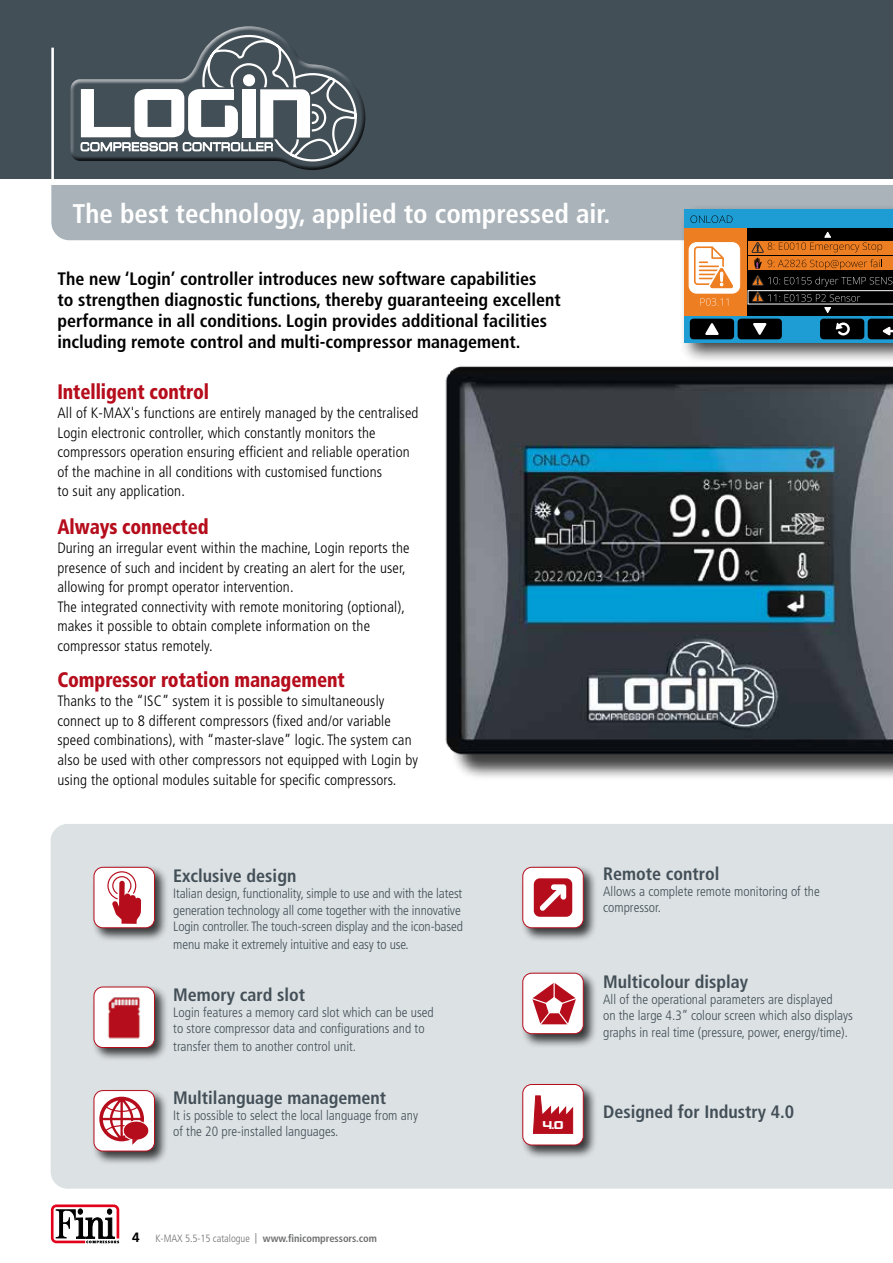
<style>
.page{position:relative;width:893px;height:1263px;background:#fff}
.page>*{position:absolute;margin:0;border:0;box-sizing:border-box;transform-origin:0 0}
.t1{font:700 condensed 27px "Frutiger LT Std";color:#fff}
.t2{font:900 condensed 21px "Frutiger LT Std";letter-spacing:-.005em;color:#b60d1c;scale:.9 1}
.t3{font:700 condensed 18px/21px "Frutiger LT Std";color:#000}
.t4{font:700 condensed 18px "Frutiger LT Std";color:#434f57}
.t5{font:300 condensed 15px/19.5px "Frutiger LT Std";letter-spacing:.01em;color:#000}
.t6{font:300 condensed 13.5px/16.2px "Frutiger LT Std";color:#434f57}
.t7{font:12.15px "Charlie Brown M54";color:#fff}
.t8{font:700 condensed 10.5px "Frutiger LT Std";letter-spacing:-.005em;color:#707172}
.s1{font-stretch:normal;font-size:13.5px;color:#000}
.s2{font-weight:400;font-stretch:normal;color:#fff}
.s3{font-weight:300}
.s4{font-weight:300;font-stretch:normal}
</style>
<div class="page">
<svg style="left:50px;top:1204px;width:70px;height:40px"></svg>
<div style="left:51px;top:824px;width:841px;height:365px;background:#dce1e4"></div>
<div style="left:0;top:0;width:893px;height:179px;background:#434f57"></div>
<hr style="left:51px;top:48px;width:3px;height:131px;background:#fff">
<div style="left:51px;top:185px;width:842px;height:55px;background:#a9b3b9"></div>
<div style="left:91px;top:1088px;width:78px;height:78px;background:#000;opacity:.75"></div>
<div style="left:94px;top:1090px;width:60px;height:61px;background:#fff;border-radius:9px"></div>
<div style="left:94px;top:1090px;width:61px;height:61px;border:1px solid #b60d1c;border-radius:9px"></div>
<svg style="left:123px;top:1121px;width:26px;height:19px"></svg>
<div style="left:123px;top:1121px;width:26px;height:19px;border:1px solid #fff;border-radius:50%"></div>
<svg style="left:99px;top:1097px;width:45px;height:48px"></svg>
<div style="left:520px;top:865px;width:78px;height:77px;background:#000;opacity:.75"></div>
<div style="left:523px;top:867px;width:60px;height:61px;background:#fff;border-radius:9px"></div>
<div style="left:522px;top:867px;width:62px;height:61px;border:1px solid #b60d1c;border-radius:9px"></div>
<div style="left:535px;top:879px;width:36px;height:37px;background:#b60d1c;border-radius:5px"></div>
<div style="left:534px;top:878px;width:38px;height:39px;border:2px solid #b60d1c;border-radius:5px"></div>
<svg style="left:539px;top:884px;width:28px;height:27px"></svg>
<div style="left:520px;top:970px;width:78px;height:78px;background:#000;opacity:.75"></div>
<div style="left:523px;top:973px;width:60px;height:61px;background:#fff;border-radius:9px"></div>
<div style="left:522px;top:973px;width:62px;height:61px;border:1px solid #b60d1c;border-radius:9px"></div>
<svg style="left:532px;top:982px;width:44px;height:43px"></svg>
<div style="left:520px;top:1082px;width:78px;height:77px;background:#000;opacity:.75"></div>
<div style="left:523px;top:1084px;width:60px;height:61px;background:#fff;border-radius:9px"></div>
<div style="left:522px;top:1084px;width:62px;height:61px;border:1px solid #b60d1c;border-radius:9px"></div>
<svg style="left:533px;top:1095px;width:40px;height:39px"></svg>
<div style="left:91px;top:984px;width:78px;height:78px;background:#000;opacity:.75"></div>
<div style="left:94px;top:987px;width:60px;height:60px;background:#fff;border-radius:9px"></div>
<svg style="left:96px;top:989px;width:57px;height:56px"></svg>
<img style="left:99px;top:992px;width:50px;height:51px">
<div style="left:94px;top:986px;width:61px;height:62px;border:1px solid #b60d1c;border-radius:9px"></div>
<div style="left:91px;top:865px;width:78px;height:77px;background:#000;opacity:.75"></div>
<div style="left:94px;top:867px;width:60px;height:61px;background:#fff;border-radius:9px"></div>
<div style="left:94px;top:867px;width:61px;height:61px;border:1px solid #b60d1c;border-radius:9px"></div>
<svg style="left:107px;top:871px;width:34px;height:53px"></svg>
<img style="left:892px;top:824px;width:1px;height:365px">
<div style="left:69px;top:24px;width:293px;height:134px;background:#fff;opacity:.75"></div>
<div style="left:69px;top:44px;width:297px;height:127px;background:#000;opacity:.75"></div>
<img style="left:445px;top:366px;width:448px;height:410px">
<div style="left:679px;top:203px;width:214px;height:161px;background:#000;opacity:.75"></div>
<div style="left:685px;top:209px;width:208px;height:19px;background:#1e9dd4"></div>
<svg style="left:685px;top:315px;width:208px;height:28px"></svg>
<div style="left:690px;top:319px;width:44px;height:20px;background:#000;border-radius:4px"></div>
<svg style="left:705px;top:323px;width:14px;height:12px"></svg>
<div style="left:738px;top:319px;width:44px;height:20px;background:#000;border-radius:4px"></div>
<div style="left:729px;top:228px;width:164px;height:87px;background:#000"></div>
<div style="left:685px;top:228px;width:61px;height:87px;background:#ee7e22"></div>
<svg style="left:700px;top:298px;width:28px;height:8px"></svg>
<div style="left:689px;top:243px;width:51px;height:50px;background:#fff;border-radius:7px"></div>
<div style="left:689px;top:242px;width:51px;height:51px;border:1px solid #fff;border-radius:7px"></div>
<svg style="left:693px;top:246px;width:40px;height:45px"></svg>
<div style="left:748px;top:257px;width:145px;height:13px;background:#ee7e22"></div>
<div style="left:748px;top:241px;width:145px;height:13px;background:#ee7e22"></div>
<svg style="left:751px;top:231px;width:131px;height:38px"></svg>
<svg style="left:748px;top:275px;width:145px;height:64px"></svg>
<svg style="left:690px;top:215px;width:42px;height:8px"></svg>
<h1 class="t1" style="left:72px;top:197px;width:539px">The best technology, applied to compressed air.</h1>
<p class="t3" style="left:57px;top:268px;width:505px">The new ‘Login’ controller introduces new software capabilities<br>to strengthen diagnostic functions, thereby guaranteeing excellent performance in all conditions. Login provides additional facilities including remote control and multi-compressor management.</p>
<h2 class="t2" style="left:57px;top:379px;width:170px">Intelligent control</h2>
<p class="t5" style="left:57px;top:404px;width:363px">All of K-MAX's functions are entirely managed by the centralised Login electronic controller, which constantly monitors the compressors operation ensuring efficient and reliable operation of the machine in all conditions with customised functions<br>to suit any application.</p>
<h2 class="t2" style="left:57px;top:514px;width:169px">Always connected</h2>
<p class="t5" style="left:57px;top:539px;width:354px">During an irregular event within the machine, Login reports the presence of such and incident by creating an alert for the user, allowing for prompt operator intervention.<br>The integrated connectivity with remote monitoring (optional), makes it possible to obtain complete information on the compressor status remotely.</p>
<h2 class="t2" style="left:57px;top:667px;width:321px">Compressor rotation management</h2>
<p class="t5" style="left:57px;top:692px;width:362px">Thanks to the “ISC” system it is possible to simultaneously connect up to 8 different compressors (fixed and/or variable speed combinations), with “master-slave” logic. The system can also be used with other compressors not equipped with Login by using the optional modules suitable for specific compressors.</p>
<p class="t4" style="left:173px;top:865px;width:125px">Exclusive design</p>
<p class="t6" style="left:173px;top:886px;width:291px">Italian design, functionality, simple to use and with the latest generation technology all come together with the innovative<br>Login controller. The touch-screen display and the icon-based</p>
<p class="t6" style="left:173px;top:936px;width:237px">menu make it extremely intuitive and easy to use.</p>
<p class="t4" style="left:173px;top:984px;width:133px">Memory card slot</p>
<p class="t6" style="left:173px;top:1005px;width:262px">Login features a memory card slot which can be used to store compressor data and configurations and to</p>
<p class="t6" style="left:173px;top:1039px;width:184px">transfer them to another control unit.</p>
<p class="t4" style="left:173px;top:1087px;width:214px">Multilanguage management</p>
<p class="t6" style="left:173px;top:1107px;width:246px">It is possible to select the local language from any of the 20 pre-installed languages.</p>
<p class="t8" style="left:132px;top:1232px;width:246px"><span class="s1">4</span> <span class="s2">|</span> <span class="s3">K-MAX 5.5-15 catalogue</span> <span class="s4">|</span> www.finicompressors.com</p>
<p class="t7" style="left:543px;top:1121px;width:22px">4.0</p>
<p class="t4" style="left:603px;top:863px;width:118px">Remote control</p>
<p class="t6" style="left:603px;top:883px;width:218px">Allows a complete remote monitoring of the compressor.</p>
<p class="t4" style="left:603px;top:971px;width:147px">Multicolour display</p>
<p class="t6" style="left:603px;top:991px;width:251px">All of the operational parameters are displayed<br>on the large 4.3” colour screen which also displays graphs in real time (pressure, power, energy/time).</p>
<p class="t4" style="left:603px;top:1101px;width:193px">Designed for Industry 4.0</p>
</div>
